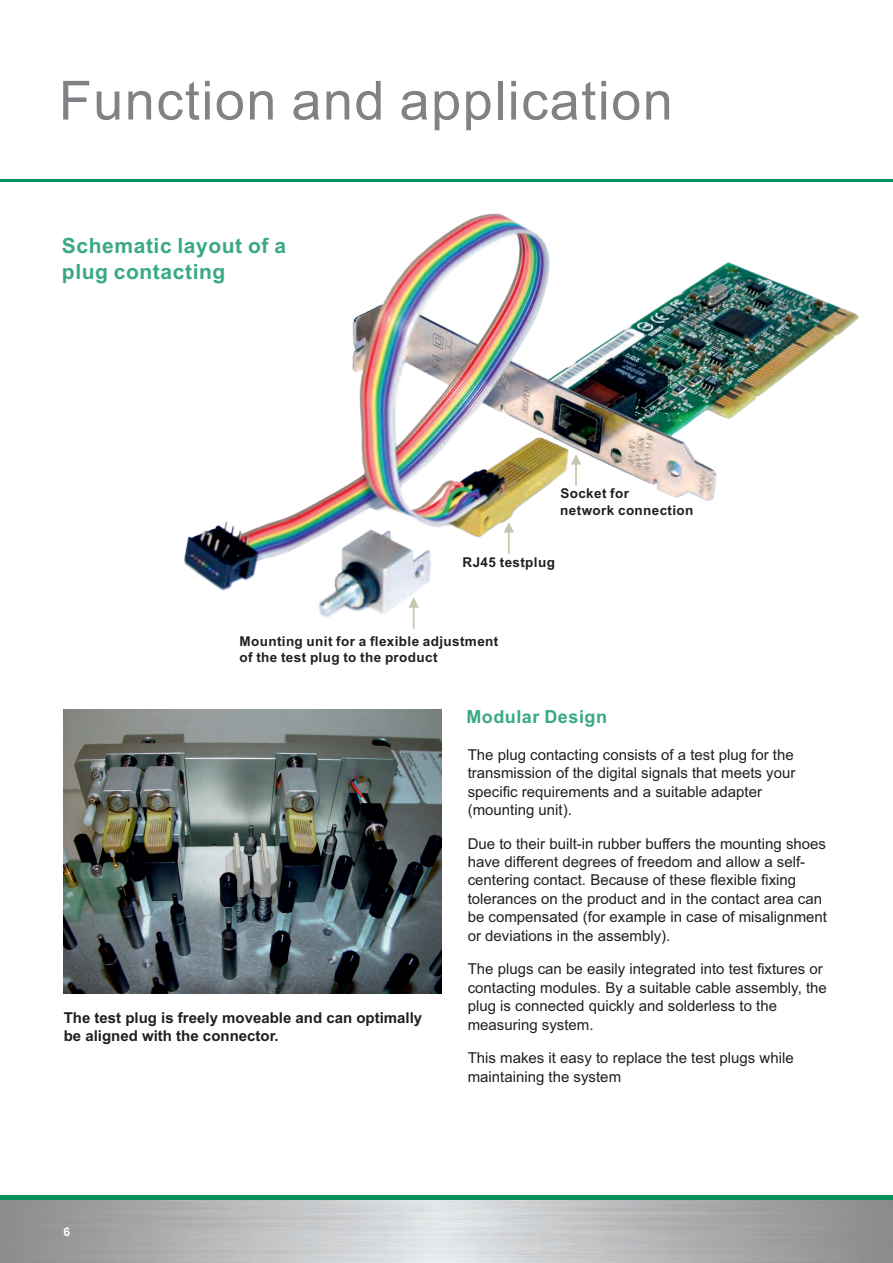
<style>
.page{position:relative;width:893px;height:1263px;background:#fff}
.page>*{position:absolute;margin:0;border:0;box-sizing:border-box;transform-origin:0 0}
.t1{font:54px "Arial";letter-spacing:.03em;color:#808285}
.t2{font:700 21px/25.7px "Arial";letter-spacing:.03em;color:#39aa80}
.t3{font:700 18px "Arial";letter-spacing:.03em;color:#39aa80}
.t4{font:15px/18.5px "Arial";color:#231f20}
.t5{font:700 15px/18.5px "Arial";color:#231f20}
.t6{font:700 13.5px/16.5px "Arial";letter-spacing:.03em;color:#231f20}
.t7{font:700 12px "Arial";color:#fff}
</style>
<div class="page">
<img style="left:184px;top:213px;width:675px;height:405px">
<img style="left:0;top:1199px;width:893px;height:64px">
<hr style="left:0;top:1195px;width:893px;height:4px;background:#008e59">
<img style="left:64px;top:710px;width:378px;height:283px">
<hr style="left:0;top:179px;width:893px;height:2px;background:#008e59">
<svg style="left:571px;top:454px;width:10px;height:32px"></svg>
<svg style="left:504px;top:522px;width:10px;height:32px"></svg>
<svg style="left:408px;top:597px;width:11px;height:32px"></svg>
<h1 class="t1" style="left:59px;top:80px;width:616px">Function and application</h1>
<h2 class="t2" style="left:62px;top:235px;width:226px">Schematic layout of a plug contacting</h2>
<p class="t6" style="left:560px;top:487px;width:135px">Socket for<br>network connection</p>
<p class="t6" style="left:463px;top:555px;width:94px">RJ45 testplug</p>
<p class="t6" style="left:239px;top:634px;width:260px">Mounting unit for a flexible adjustment of the test plug to the product</p>
<p class="t5" style="left:64px;top:1010px;width:360px">The test plug is freely moveable and can optimally be aligned with the connector.</p>
<p class="t3" style="left:466px;top:710px;width:142px">Modular Design</p>
<p class="t4" style="left:468px;top:747px;width:329px">The plug contacting consists of a test plug for the transmission of the digital signals that meets your specific requirements and a suitable adapter (mounting unit).</p>
<p class="t4" style="left:468px;top:835px;width:361px">Due to their built-in rubber buffers the mounting shoes have different degrees of freedom and allow a self&shy;centering contact. Because of these flexible fixing tolerances on the product and in the contact area can be compensated (for example in case of misalignment or deviations in the assembly).</p>
<p class="t4" style="left:468px;top:961px;width:361px">The plugs can be easily integrated into test fixtures or contacting modules. By a suitable cable assembly, the plug is connected quickly and solderless to the measuring system.</p>
<p class="t4" style="left:468px;top:1050px;width:327px">This makes it easy to replace the test plugs while maintaining the system</p>
<p class="t7" style="left:63px;top:1228px;width:8px">6</p>
</div>
